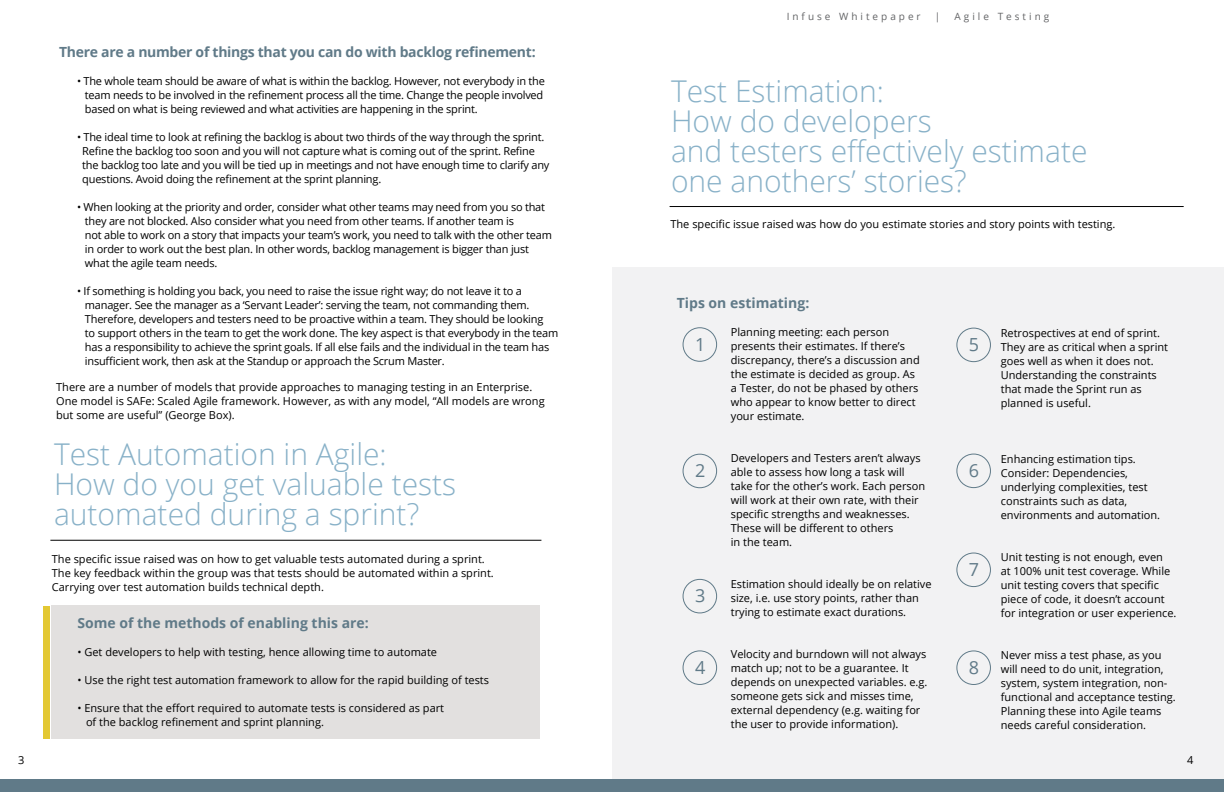
<style>
.page{position:relative;width:1224px;height:792px;background:#fff}
.page>*{position:absolute;margin:0;border:0;box-sizing:border-box;transform-origin:0 0}
.t1{font:300 30px/30px "Open Sans";color:#88b1c8}
.t2{font:18px "Open Sans";color:#607a88}
.t3{font:700 14px "Open Sans";letter-spacing:-.02em;color:#607a88}
.t4{font:700 14px "Open Sans";color:#607a88}
.t5{font:11px/14px "Open Sans";color:#000}
.t6{font:11px/14px "Open Sans";letter-spacing:-.02em;color:#000}
.t7{font:10px "Open Sans";letter-spacing:.3em;color:#636466}
</style>
<div class="page">
<div style="left:612px;top:268px;width:612px;height:524px;background:#f2f2f3"></div>
<div style="left:52px;top:605px;width:488px;height:134px;background:#e2e0df"></div>
<div style="left:43px;top:606px;width:6px;height:133px;background:#e3c833"></div>
<hr style="left:50px;top:540px;width:491px;height:1px;background:#000">
<hr style="left:670px;top:206px;width:514px;height:1px;background:#000">
<div style="left:0;top:779px;width:1224px;height:13px;background:#607a88"></div>
<div style="left:683px;top:327px;width:34px;height:35px;border:1px solid #607a88;border-radius:50%"></div>
<div style="left:683px;top:454px;width:34px;height:34px;border:1px solid #607a88;border-radius:50%"></div>
<div style="left:683px;top:579px;width:34px;height:34px;border:1px solid #607a88;border-radius:50%"></div>
<div style="left:683px;top:650px;width:34px;height:35px;border:1px solid #607a88;border-radius:50%"></div>
<div style="left:956px;top:650px;width:35px;height:35px;border:1px solid #607a88;border-radius:50%"></div>
<div style="left:956px;top:553px;width:35px;height:34px;border:1px solid #607a88;border-radius:50%"></div>
<div style="left:956px;top:454px;width:35px;height:34px;border:1px solid #607a88;border-radius:50%"></div>
<div style="left:956px;top:328px;width:35px;height:34px;border:1px solid #607a88;border-radius:50%"></div>
<p class="t3" style="left:59px;top:42px;width:478px">There are a number of things that you can do with backlog refinement:</p>
<p class="t6" style="left:85px;top:74px;width:462px;text-indent:-8px">• The whole team should be aware of what is within the backlog. However, not everybody in the team needs to be involved in the refinement process all the time. Change the people involved based on what is being reviewed and what activities are happening in the sprint.</p>
<p class="t6" style="left:82px;top:130px;width:469px;text-indent:-5px">• The ideal time to look at refining the backlog is about two thirds of the way through the sprint.<br>Refine the backlog too soon and you will not capture what is coming out of the sprint. Refine the backlog too late and you will be tied up in meetings and not have enough time to clarify any questions. Avoid doing the refinement at the sprint planning.</p>
<p class="t6" style="left:85px;top:200px;width:469px;text-indent:-8px">• When looking at the priority and order, consider what other teams may need from you so that they are not blocked. Also consider what you need from other teams. If another team is<br>not able to work on a story that impacts your team’s work, you need to talk with the other team in order to work out the best plan. In other words, backlog management is bigger than just what the agile team needs.</p>
<p class="t6" style="left:85px;top:284px;width:475px;text-indent:-8px">• If something is holding you back, you need to raise the issue right way; do not leave it to a manager. See the manager as a ‘Servant Leader’: serving the team, not commanding them.<br>Therefore, developers and testers need to be proactive within a team. They should be looking<br>to support others in the team to get the work done. The key aspect is that everybody in the team has a responsibility to achieve the sprint goals. If all else fails and the individual in the team has insufficient work, then ask at the Standup or approach the Scrum Master.</p>
<p class="t5" style="left:56px;top:380px;width:490px">There are a number of models that provide approaches to managing testing in an Enterprise.<br>One model is SAFe: Scaled Agile framework. However, as with any model, “All models are wrong but some are useful” (George Box).</p>
<h1 class="t1" style="left:54px;top:439px;width:404px">Test Automation in Agile:<br>How do you get valuable tests automated during a sprint?</h1>
<p class="t5" style="left:52px;top:552px;width:444px">The specific issue raised was on how to get valuable tests automated during a sprint.<br>The key feedback within the group was that tests should be automated within a sprint.<br>Carrying over test automation builds technical depth.</p>
<p class="t4" style="left:77px;top:614px;width:293px">Some of the methods of enabling this are:</p>
<p class="t5" style="left:77px;top:645px;width:361px">• Get developers to help with testing, hence allowing time to automate</p>
<p class="t5" style="left:77px;top:673px;width:413px">• Use the right test automation framework to allow for the rapid building of tests</p>
<p class="t5" style="left:86px;top:701px;width:360px;text-indent:-9px">• Ensure that the effort required to automate tests is considered as part of the backlog refinement and sprint planning.</p>
<p class="t7" style="left:787px;top:9px;width:136px">Infuse Whitepaper</p>
<p class="t7" style="left:935px;top:9px;width:7px">|</p>
<p class="t7" style="left:955px;top:9px;width:96px">Agile Testing</p>
<h1 class="t1" style="left:671px;top:75px;width:418px">Test Estimation:<br>How do developers<br>and testers effectively estimate one anothers’ stories?</h1>
<p class="t5" style="left:670px;top:217px;width:447px">The specific issue raised was how do you estimate stories and story points with testing.</p>
<p class="t4" style="left:677px;top:293px;width:134px">Tips on estimating:</p>
<p class="t5" style="left:731px;top:324px;width:190px">Planning meeting: each person presents their estimates. If there’s discrepancy, there’s a discussion and the estimate is decided as group. As a Tester, do not be phased by others who appear to know better to direct your estimate.</p>
<p class="t5" style="left:731px;top:450px;width:196px">Developers and Testers aren’t always able to assess how long a task will take for the other’s work. Each person will work at their own rate, with their specific strengths and weaknesses.<br>These will be different to others<br>in the team.</p>
<p class="t5" style="left:731px;top:576px;width:202px">Estimation should ideally be on relative size, i.e. use story points, rather than trying to estimate exact durations.</p>
<p class="t5" style="left:731px;top:646px;width:198px">Velocity and burndown will not always match up; not to be a guarantee. It depends on unexpected variables. e.g. someone gets sick and misses time, external dependency (e.g. waiting for the user to provide information).</p>
<h2 class="t2" style="left:695px;top:332px;width:12px">1</h2>
<h2 class="t2" style="left:969px;top:332px;width:12px">5</h2>
<h2 class="t2" style="left:969px;top:458px;width:12px">6</h2>
<h2 class="t2" style="left:695px;top:458px;width:12px">2</h2>
<h2 class="t2" style="left:969px;top:557px;width:12px">7</h2>
<h2 class="t2" style="left:695px;top:583px;width:12px">3</h2>
<h2 class="t2" style="left:695px;top:655px;width:12px">4</h2>
<h2 class="t2" style="left:969px;top:655px;width:12px">8</h2>
<p class="t5" style="left:1001px;top:325px;width:169px">Retrospectives at end of sprint.<br>They are as critical when a sprint goes well as when it does not.<br>Understanding the constraints that made the Sprint run as planned is useful.</p>
<p class="t5" style="left:1001px;top:451px;width:161px">Enhancing estimation tips.<br>Consider: Dependencies, underlying complexities, test constraints such as data, environments and automation.</p>
<p class="t5" style="left:1001px;top:549px;width:177px">Unit testing is not enough, even<br>at 100% unit test coverage. While unit testing covers that specific piece of code, it doesn’t account for integration or user experience.</p>
<p class="t5" style="left:1001px;top:647px;width:176px">Never miss a test phase, as you will need to do unit, integration, system, system integration, non&shy;functional and acceptance testing.<br>Planning these into Agile teams needs careful consideration.</p>
<p class="t5" style="left:18px;top:752px;width:8px">3</p>
<p class="t5" style="left:1187px;top:752px;width:8px">4</p>
</div>
